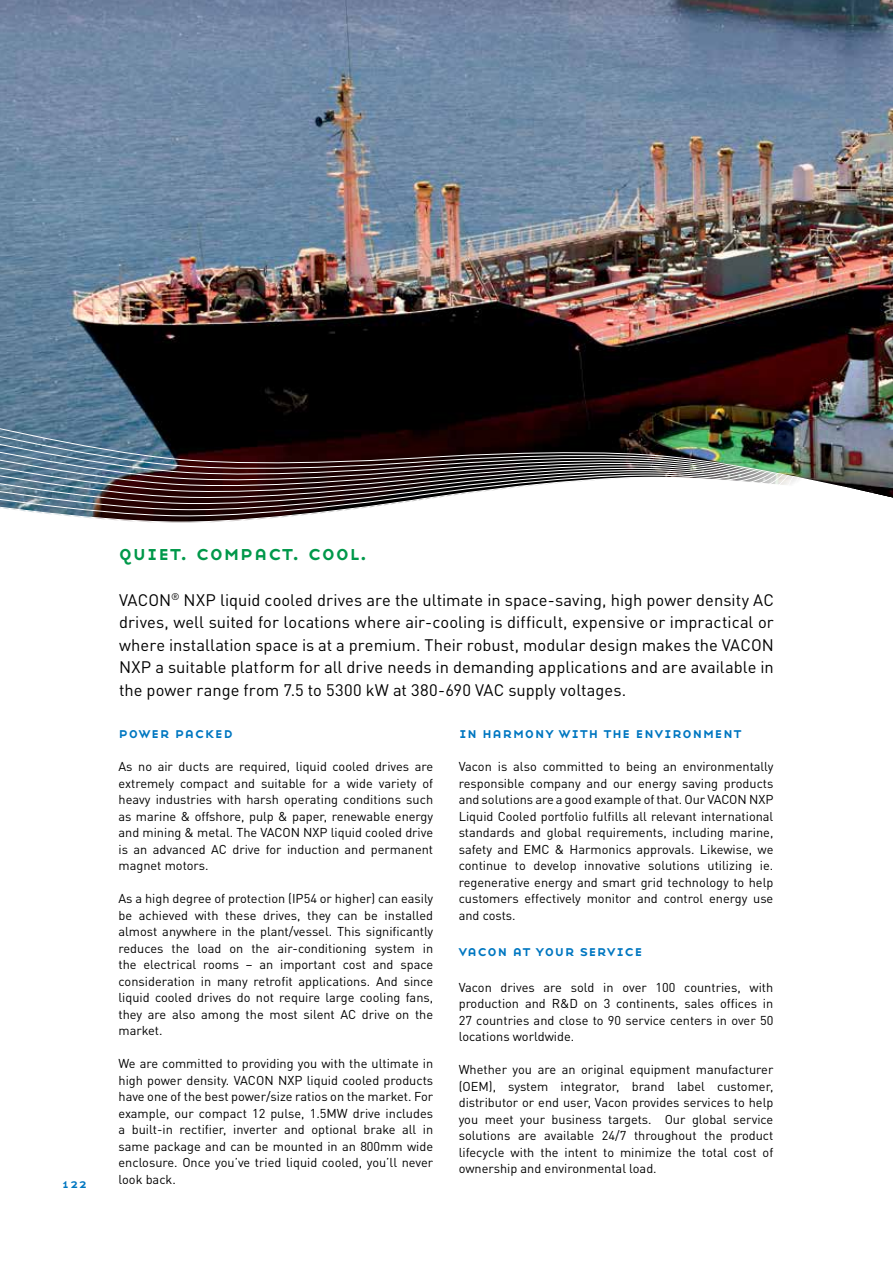
<style>
.page{position:relative;width:893px;height:1263px;background:#fff}
.page>*{position:absolute;margin:0;border:0;box-sizing:border-box;transform-origin:0 0}
.t1{font:21px "Base Nine SC";color:#00984a}
.t2{font:16.5px/22.5px "DIN Pro";color:#000;text-align:justify}
.t3{font:15px "Base Nine SC";letter-spacing:.01em;color:#0077c1}
.t4{font:12.75px/16.5px "DIN Pro";color:#000;text-align:justify}
.t5{font:12.75px "Base Nine SC";color:#0077c1}
</style>
<div class="page">
<img style="left:0;top:0;width:893px;height:286px">
<img style="left:0;top:286px;width:893px;height:237px">
<p class="t5" style="left:62px;top:1174px;width:27px">122</p>
<h1 class="t1" style="left:119px;top:538px;width:251px">quiet. compact. cool.</h1>
<p class="t2" style="left:119px;top:587px;width:656px">VACON<sup>®</sup> NXP liquid cooled drives are the ultimate in space-saving, high power density AC drives, well suited for locations where air-cooling is difficult, expensive or impractical or where installation space is at a premium. Their robust, modular design makes the VACON NXP a suitable platform for all drive needs in demanding applications and are available in the power range from 7.5 to 5300 kW at 380-690 VAC supply voltages.</p>
<p class="t3" style="left:119px;top:722px;width:116px">power packed</p>
<p class="t4" style="left:119px;top:757px;width:316px">As no air ducts are required, liquid cooled drives are extremely compact and suitable for a wide variety of heavy industries with harsh operating conditions such as marine &amp; offshore, pulp &amp; paper, renewable energy and mining &amp; metal. The VACON NXP liquid cooled drive is an advanced AC drive for induction and permanent magnet motors.</p>
<p class="t4" style="left:119px;top:889px;width:316px">As a high degree of protection (IP54 or higher) can easily be achieved with these drives, they can be installed almost anywhere in the plant/vessel. This significantly reduces the load on the air-conditioning system in the electrical rooms – an important cost and space consideration in many retrofit applications. And since liquid cooled drives do not require large cooling fans, they are also among the most silent AC drive on the market.</p>
<p class="t4" style="left:119px;top:1054px;width:316px">We are committed to providing you with the ultimate in high power density. VACON NXP liquid cooled products have one of the best power/size ratios on the market. For example, our compact 12 pulse, 1.5MW drive includes a built-in rectifier, inverter and optional brake all in same package and can be mounted in an 800mm wide enclosure. Once you’ve tried liquid cooled, you’ll never look back.</p>
<p class="t3" style="left:459px;top:722px;width:285px">in harmony with the environment</p>
<p class="t4" style="left:459px;top:757px;width:316px">Vacon is also committed to being an environmentally responsible company and our energy saving products and solutions are a good example of that. Our VACON NXP Liquid Cooled portfolio fulfills all relevant international standards and global requirements, including marine, safety and EMC &amp; Harmonics approvals. Likewise, we continue to develop innovative solutions utilizing ie. regenerative energy and smart grid technology to help customers effectively monitor and control energy use and costs.</p>
<p class="t3" style="left:459px;top:940px;width:186px">vacon at your service</p>
<p class="t4" style="left:459px;top:977px;width:316px">Vacon drives are sold in over 100 countries, with production and R&amp;D on 3 continents, sales offices in 27 countries and close to 90 service centers in over 50 locations worldwide.</p>
<p class="t4" style="left:459px;top:1060px;width:316px">Whether you are an original equipment manufacturer (OEM), system integrator, brand label customer, distributor or end user, Vacon provides services to help you meet your business targets. Our global service solutions are available 24/7 throughout the product lifecycle with the intent to minimize the total cost of ownership and environmental load.</p>
</div>
